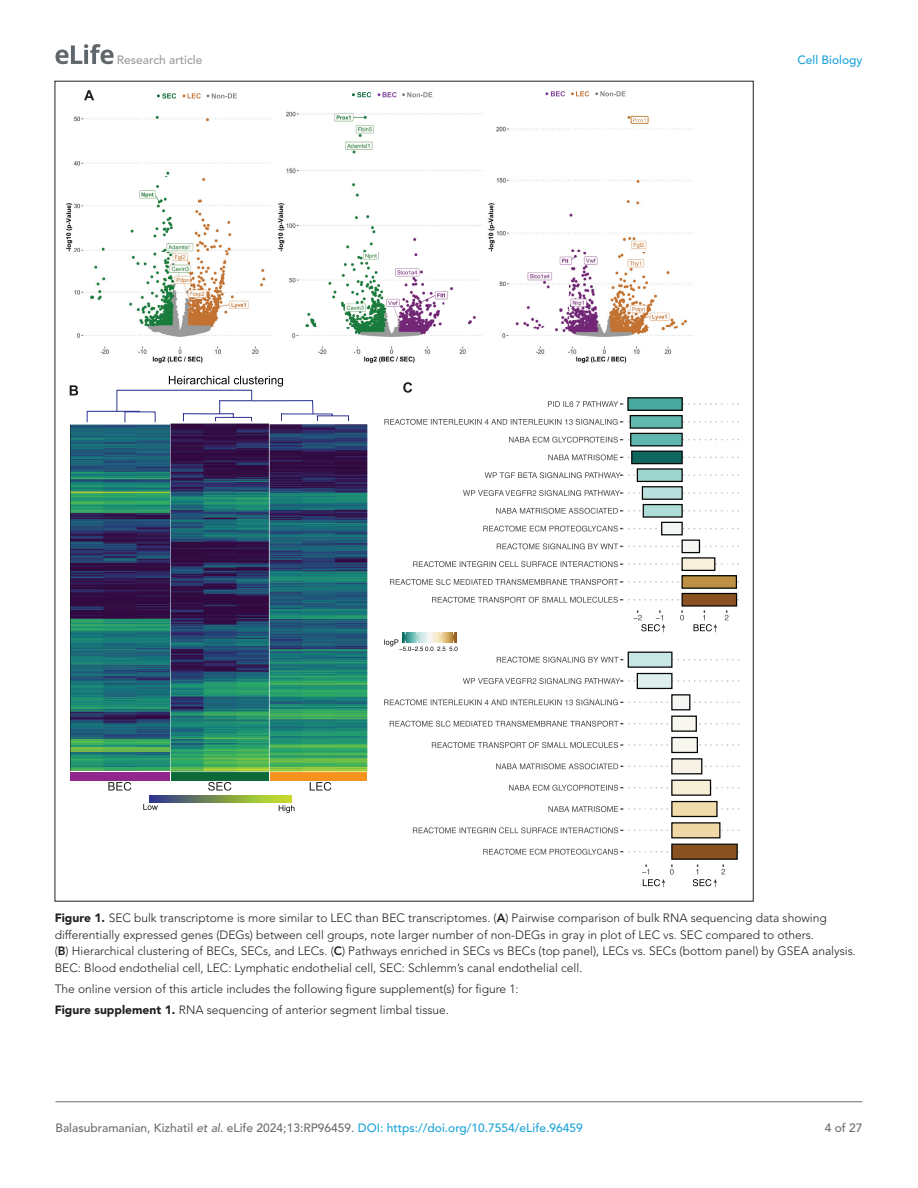
<style>
.page{position:relative;width:918px;height:1188px;background:#fff}
.page>*{position:absolute;margin:0;border:0;box-sizing:border-box;transform-origin:0 0}
.t1{font:300 12px/16.5px "Avenir LT Std";color:#231f20}
.t2{font:500 12px "Avenir LT Std";color:#6e6e70}
.t3{font:500 12px "Avenir LT Std";color:#9a9a9a}
.t4{font:500 12px "Avenir LT Std";color:#1ea4d7}
.s1{font-weight:900}
.s2{font-weight:800}
.s3{font-style:italic}
.s4{color:#1ea4d7}
</style>
<div class="page">
<svg style="left:56px;top:44px;width:58px;height:20px"></svg>
<hr style="left:56px;top:1101px;width:806px;height:1px;background:#6e6e70">
<svg style="left:367px;top:642px;width:359px;height:246px"></svg>
<div style="left:623px;top:647px;width:120px;height:217px;background:#fff"></div>
<div style="left:671px;top:844px;width:67px;height:16px;background:#8b5221;border:1px solid #040503"></div>
<div style="left:671px;top:822px;width:50px;height:16px;background:#efd7a6;border:1px solid #040503"></div>
<div style="left:671px;top:801px;width:47px;height:16px;background:#f1dbab;border:1px solid #040503"></div>
<div style="left:671px;top:780px;width:40px;height:16px;background:#f7efd8;border:1px solid #040503"></div>
<div style="left:671px;top:758px;width:31px;height:16px;background:#f8f3e7;border:1px solid #040503"></div>
<div style="left:671px;top:737px;width:27px;height:16px;background:#f7f6ef;border:1px solid #040503"></div>
<div style="left:671px;top:716px;width:26px;height:16px;background:#f7f6ef;border:1px solid #040503"></div>
<div style="left:671px;top:694px;width:19px;height:16px;background:#f6f7f5;border:1px solid #040503"></div>
<div style="left:637px;top:673px;width:36px;height:16px;background:#def0ed;border:1px solid #040503"></div>
<div style="left:628px;top:652px;width:45px;height:16px;background:#c8e7e4;border:1px solid #040503"></div>
<svg style="left:483px;top:849px;width:257px;height:6px"></svg>
<svg style="left:413px;top:827px;width:327px;height:6px"></svg>
<svg style="left:548px;top:806px;width:192px;height:6px"></svg>
<svg style="left:509px;top:785px;width:231px;height:6px"></svg>
<svg style="left:496px;top:763px;width:244px;height:6px"></svg>
<svg style="left:432px;top:742px;width:308px;height:6px"></svg>
<svg style="left:390px;top:721px;width:350px;height:6px"></svg>
<svg style="left:384px;top:699px;width:356px;height:6px"></svg>
<svg style="left:463px;top:678px;width:277px;height:6px"></svg>
<svg style="left:497px;top:657px;width:243px;height:6px"></svg>
<svg style="left:84px;top:90px;width:10px;height:10px"></svg>
<svg style="left:70px;top:385px;width:8px;height:10px"></svg>
<img style="left:70px;top:425px;width:99px;height:346px">
<div style="left:70px;top:772px;width:99px;height:8px;background:#8f278d"></div>
<div style="left:270px;top:772px;width:97px;height:8px;background:#f6921f"></div>
<div style="left:171px;top:772px;width:97px;height:8px;background:#0c6939"></div>
<svg style="left:108px;top:782px;width:23px;height:9px"></svg>
<svg style="left:208px;top:782px;width:23px;height:9px"></svg>
<svg style="left:310px;top:782px;width:21px;height:9px"></svg>
<hr style="left:117px;top:390px;width:135px;height:1px;background:#2d3591">
<svg style="left:117px;top:391px;width:1px;height:20px"></svg>
<hr style="left:317px;top:416px;width:32px;height:1px;background:#2d3591">
<hr style="left:87px;top:411px;width:53px;height:1px;background:#2d3591">
<hr style="left:125px;top:412px;width:30px;height:1px;background:#2d3591">
<svg style="left:149px;top:796px;width:143px;height:6px"></svg>
<svg style="left:279px;top:805px;width:15px;height:8px"></svg>
<svg style="left:143px;top:804px;width:15px;height:6px"></svg>
<img style="left:170px;top:423px;width:197px;height:349px">
<svg style="left:169px;top:376px;width:164px;height:46px"></svg>
<img style="left:66px;top:111px;width:628px;height:253px">
<svg style="left:631px;top:116px;width:17px;height:8px"></svg>
<svg style="left:352px;top:92px;width:19px;height:5px"></svg>
<svg style="left:157px;top:93px;width:19px;height:6px"></svg>
<svg style="left:183px;top:93px;width:18px;height:6px"></svg>
<svg style="left:545px;top:91px;width:20px;height:5px"></svg>
<svg style="left:571px;top:91px;width:18px;height:5px"></svg>
<svg style="left:207px;top:93px;width:30px;height:6px"></svg>
<svg style="left:378px;top:92px;width:54px;height:5px"></svg>
<svg style="left:595px;top:91px;width:30px;height:5px"></svg>
<div style="left:681px;top:593px;width:56px;height:14px;background:#8b5221;border:1px solid #040503"></div>
<div style="left:682px;top:576px;width:54px;height:12px;background:#bd9044"></div>
<div style="left:681px;top:575px;width:56px;height:14px;border:1px solid #040503"></div>
<div style="left:681px;top:557px;width:34px;height:14px;background:#f7f1db;border:1px solid #040503"></div>
<div style="left:681px;top:540px;width:19px;height:13px;background:#f6f7f4;border:1px solid #040503"></div>
<div style="left:661px;top:522px;width:22px;height:13px;background:#f2f6f6;border:1px solid #040503"></div>
<div style="left:643px;top:504px;width:40px;height:14px;background:#aeddd8;border:1px solid #040503"></div>
<div style="left:642px;top:486px;width:41px;height:14px;background:#bae1dd;border:1px solid #040503"></div>
<div style="left:637px;top:468px;width:46px;height:14px;background:#9dd4ce;border:1px solid #040503"></div>
<div style="left:631px;top:451px;width:52px;height:13px;background:#0e665e;border:1px solid #040503"></div>
<div style="left:630px;top:433px;width:53px;height:13px;background:#60b7b0;border:1px solid #040503"></div>
<div style="left:630px;top:415px;width:53px;height:14px;background:#60b7b0;border:1px solid #040503"></div>
<div style="left:628px;top:398px;width:54px;height:12px;background:#49a8a0"></div>
<div style="left:627px;top:397px;width:56px;height:14px;border:1px solid #040503"></div>
<svg style="left:432px;top:597px;width:307px;height:6px"></svg>
<svg style="left:390px;top:579px;width:349px;height:6px"></svg>
<svg style="left:413px;top:561px;width:326px;height:6px"></svg>
<svg style="left:497px;top:543px;width:242px;height:6px"></svg>
<svg style="left:483px;top:526px;width:256px;height:6px"></svg>
<svg style="left:496px;top:508px;width:243px;height:6px"></svg>
<svg style="left:463px;top:490px;width:276px;height:6px"></svg>
<svg style="left:485px;top:472px;width:254px;height:6px"></svg>
<svg style="left:548px;top:454px;width:191px;height:6px"></svg>
<svg style="left:509px;top:437px;width:230px;height:6px"></svg>
<svg style="left:384px;top:419px;width:355px;height:6px"></svg>
<svg style="left:548px;top:401px;width:191px;height:6px"></svg>
<svg style="left:680px;top:610px;width:4px;height:10px"></svg>
<svg style="left:725px;top:610px;width:4px;height:10px"></svg>
<div style="left:380px;top:628px;width:80px;height:28px;background:#fff"></div>
<svg style="left:384px;top:632px;width:74px;height:19px"></svg>
<svg style="left:403px;top:382px;width:9px;height:11px"></svg>
<svg style="left:633px;top:610px;width:32px;height:22px"></svg>
<svg style="left:694px;top:610px;width:23px;height:22px"></svg>
<svg style="left:642px;top:864px;width:32px;height:23px"></svg>
<svg style="left:693px;top:864px;width:32px;height:23px"></svg>
<p class="t3" style="left:117px;top:53px;width:87px">Research article</p>
<p class="t4" style="left:797px;top:53px;width:67px">Cell Biology</p>
<p class="t1" style="left:55px;top:910px;width:803px"><span class="s1">Figure 1.</span> SEC bulk transcriptome is more similar to LEC than BEC transcriptomes. (<span class="s2">A</span>) Pairwise comparison of bulk RNA sequencing data showing differentially expressed genes (DEGs) between cell groups, note larger number of non-DEGs in gray in plot of LEC vs. SEC compared to others.<br>(<span class="s2">B</span>) Hierarchical clustering of BECs, SECs, and LECs. (<span class="s2">C</span>) Pathways enriched in SECs vs BECs (top panel), LECs vs. SECs (bottom panel) by GSEA analysis.<br>BEC: Blood endothelial cell, LEC: Lymphatic endothelial cell, SEC: Schlemm’s canal endothelial cell.</p>
<p class="t1" style="left:55px;top:978px;width:466px;line-height:21px">The online version of this article includes the following figure supplement(s) for figure 1:<br><span class="s1">Figure supplement 1.</span> RNA sequencing of anterior segment limbal tissue.</p>
<p class="t2" style="left:56px;top:1121px;width:529px">Balasubramanian, Kizhatil <span class="s3">et al</span>. eLife 2024;13:RP96459. <span class="s4">DOI: https://doi.org/10.7554/eLife.96459</span></p>
<p class="t2" style="left:825px;top:1121px;width:39px">4 of 27</p>
</div>
